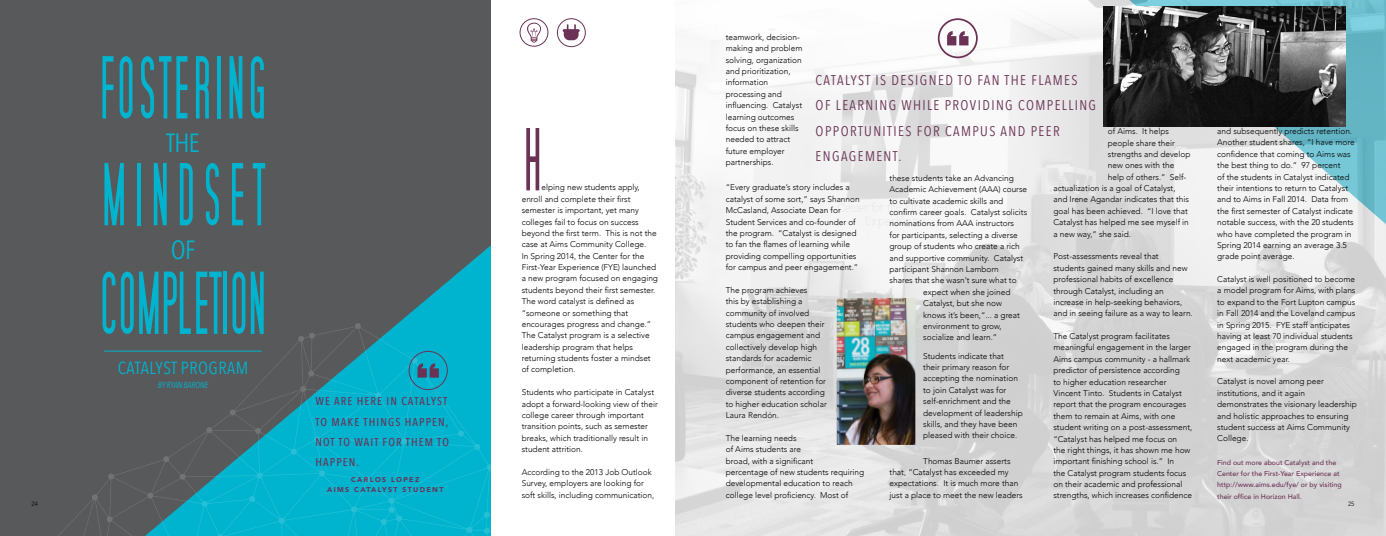
<style>
.page{position:relative;width:1386px;height:536px;background:#fff}
.page>*{position:absolute;margin:0;border:0;box-sizing:border-box;transform-origin:0 0}
.t1{font:77.88px "SF Movie Poster Condensed";letter-spacing:-.05em;color:#00b4cf}
.t2{font:77.88px "SF Movie Poster Condensed";letter-spacing:-.01em;color:#00b4cf}
.t3{font:77.88px "SF Movie Poster Condensed";letter-spacing:.05em;color:#00b4cf}
.t4{font:77.88px "SF Movie Poster Condensed";color:#6b3255}
.t5{font:26.25px "Avenir Next Condensed";color:#00b4cf}
.t6{font:17.5px "Avenir Next Condensed";letter-spacing:.025em;color:#00b4cf}
.t7{font:14px/25.4px "Avenir Next Condensed";letter-spacing:.1em;color:#6b3255}
.t8{font:500 11.38px/20.1px "Avenir Next Condensed";letter-spacing:.1em;color:#6b3255}
.t9{font:italic 8.75px "Avenir Next Condensed";letter-spacing:-.025em;color:#00b4cf}
.t10{font:300 8.31px/11.4px "Avenir";color:#000}
.t11{font:500 7px/11.4px "Avenir";color:#6b3255}
.t12{font:900 7px/10.5px "Avenir";letter-spacing:.2em;color:#6b3255;text-align:center}
.t13{font:300 6.12px "Avenir";color:#000}
</style>
<div class="page">
<div style="left:0;top:0;width:491px;height:536px;background:#58595b"></div>
<svg style="left:398px;top:245px;width:93px;height:78px"></svg>
<svg style="left:58px;top:323px;width:433px;height:213px"></svg>
<hr style="left:104px;top:351px;width:158px;height:1px;background:#00b4cf">
<div style="left:520px;top:18px;width:28px;height:28px;border:1px solid #6b3255;border-radius:50%"></div>
<svg style="left:527px;top:23px;width:14px;height:20px"></svg>
<div style="left:557px;top:18px;width:29px;height:29px;border:1px solid #6b3255;border-radius:50%"></div>
<hr style="left:563px;top:29px;width:17px;height:3px;background:#6b3255">
<svg style="left:564px;top:24px;width:15px;height:16px"></svg>
<div style="left:409px;top:351px;width:39px;height:39px;border:1px solid #6b3255;border-radius:50%"></div>
<svg style="left:418px;top:363px;width:21px;height:14px"></svg>
<img style="left:675px;top:0;width:711px;height:536px">
<div style="left:938px;top:18px;width:40px;height:40px;border:2px solid #6b3255;border-radius:50%"></div>
<svg style="left:947px;top:31px;width:21px;height:14px"></svg>
<img style="left:1104px;top:6px;width:242px;height:120px">
<img style="left:837px;top:298px;width:78px;height:146px">
<p class="t10" style="left:726px;top:31px;width:78px">teamwork, decision&shy;making and problem solving, organization and prioritization, information processing and influencing. Catalyst learning outcomes focus on these skills needed to attract future employer partnerships.</p>
<p class="t10" style="left:726px;top:182px;width:136px">“Every graduate’s story includes a catalyst of some sort,” says Shannon McCasland, Associate Dean for Student Services and co-founder of the program. “Catalyst is designed to fan the flames of learning while providing compelling opportunities for campus and peer engagement.”</p>
<p class="t10" style="left:726px;top:284px;width:103px">The program achieves<br>this by establishing a community of involved students who deepen their campus engagement and collectively develop high standards for academic performance, an essential component of retention for diverse students according to higher education scholar<br>Laura Rendón.</p>
<p class="t10" style="left:726px;top:432px;width:140px">The learning needs<br>of Aims students are<br>broad, with a significant<br>percentage of new students requiring developmental education to reach college level proficiency. Most of</p>
<h1 class="t2" style="left:98px;top:46px;width:172px">FOSTERING</h1>
<h2 class="t5" style="left:166px;top:120px;width:35px">THE</h2>
<h1 class="t3" style="left:100px;top:153px;width:168px">MINDSET</h1>
<h2 class="t5" style="left:171px;top:227px;width:26px">OF</h2>
<h1 class="t1" style="left:98px;top:261px;width:172px">COMPLETION</h1>
<h3 class="t7" style="left:816px;top:67px;width:282px">CATALYST IS DESIGNED TO FAN THE FLAMES<br>OF LEARNING WHILE PROVIDING COMPELLING<br>OPPORTUNITIES FOR CAMPUS AND PEER<br>ENGAGEMENT.</h3>
<p class="t10" style="left:1217px;top:125px;width:139px">and subsequently predicts retention.<br>Another student shares, “I have more confidence that coming to Aims was the best thing to do.” 97 percent<br>of the students in Catalyst indicated their intentions to return to Catalyst and to Aims in Fall 2014. Data from the first semester of Catalyst indicate notable success, with the 20 students who have completed the program in Spring 2014 earning an average 3.5 grade point average.</p>
<p class="t10" style="left:1217px;top:273px;width:140px">Catalyst is well positioned to become a model program for Aims, with plans to expand to the Fort Lupton campus in Fall 2014 and the Loveland campus in Spring 2015. FYE staff anticipates having at least 70 individual students engaged in the program during the next academic year.</p>
<p class="t10" style="left:1217px;top:376px;width:141px">Catalyst is novel among peer institutions, and it again demonstrates the visionary leadership and holistic approaches to ensuring student success at Aims Community<br>College.</p>
<p class="t11" style="left:1217px;top:456px;width:126px">Find out more about Catalyst and the Center for the First-Year Experience at http://www.aims.edu/fye/ or by visiting their office in Horizon Hall.</p>
<p class="t10" style="left:1108px;top:126px;width:63px">of Aims. It helps</p>
<p class="t10" style="left:1108px;top:137px;width:69px">people share their</p>
<p class="t10" style="left:1108px;top:148px;width:84px">strengths and develop</p>
<p class="t10" style="left:1108px;top:160px;width:68px">new ones with the</p>
<p class="t10" style="left:1108px;top:171px;width:80px">help of others.” Self-</p>
<p class="t10" style="left:1053px;top:182px;width:124px">actualization is a goal of Catalyst,</p>
<p class="t10" style="left:1053px;top:194px;width:137px">and Irene Agandar indicates that this</p>
<p class="t10" style="left:1053px;top:205px;width:136px">goal has been achieved. “I love that</p>
<p class="t10" style="left:1053px;top:217px;width:137px">Catalyst has helped me see myself in</p>
<p class="t10" style="left:1053px;top:228px;width:79px">a new way,” she said.</p>
<p class="t10" style="left:1053px;top:251px;width:141px">Post-assessments reveal that<br>students gained many skills and new professional habits of excellence through Catalyst, including an increase in help-seeking behaviors, and in seeing failure as a way to learn.</p>
<p class="t10" style="left:1053px;top:330px;width:141px">The Catalyst program facilitates meaningful engagement in the larger Aims campus community - a hallmark predictor of persistence according<br>to higher education researcher Vincent Tinto. Students in Catalyst report that the program encourages them to remain at Aims, with one student writing on a post-assessment, “Catalyst has helped me focus on<br>the right things, it has shown me how important finishing school is.” In<br>the Catalyst program students focus on their academic and professional strengths, which increases confidence</p>
<h1 class="t4" style="left:522px;top:118px;width:24px">H</h1>
<p class="t10" style="left:890px;top:172px;width:126px">these students take an Advancing</p>
<p class="t10" style="left:890px;top:184px;width:139px">Academic Achievement (AAA) course</p>
<p class="t10" style="left:890px;top:195px;width:115px">to cultivate academic skills and</p>
<p class="t10" style="left:890px;top:206px;width:139px">confirm career goals. Catalyst solicits</p>
<p class="t10" style="left:890px;top:218px;width:126px">nominations from AAA instructors</p>
<p class="t10" style="left:890px;top:229px;width:130px">for participants, selecting a diverse</p>
<p class="t10" style="left:890px;top:240px;width:132px">group of students who create a rich</p>
<p class="t10" style="left:890px;top:252px;width:135px">and supportive community. Catalyst</p>
<p class="t10" style="left:890px;top:263px;width:111px">participant Shannon Lamborn</p>
<p class="t10" style="left:890px;top:275px;width:129px">shares that she wasn’t sure what to</p>
<p class="t10" style="left:923px;top:286px;width:89px">expect when she joined</p>
<p class="t10" style="left:923px;top:297px;width:80px">Catalyst, but she now</p>
<p class="t10" style="left:923px;top:309px;width:98px">knows it’s been,“... a great</p>
<p class="t10" style="left:923px;top:320px;width:80px">environment to grow,</p>
<p class="t10" style="left:923px;top:331px;width:76px">socialize and learn.”</p>
<p class="t10" style="left:923px;top:350px;width:101px">Students indicate that their primary reason for accepting the nomination to join Catalyst was for self-enrichment and the development of leadership skills, and they have been pleased with their choice.</p>
<p class="t10" style="left:890px;top:455px;width:135px;text-indent:34px">Thomas Baumer asserts that, “Catalyst has exceeded my expectations. It is much more than just a place to meet the new leaders</p>
<p class="t10" style="left:522px;top:182px;width:138px;text-indent:20px">elping new students apply, enroll and complete their first semester is important, yet many colleges fail to focus on success beyond the first term. This is not the case at Aims Community College.<br>In Spring 2014, the Center for the<br>First-Year Experience (FYE) launched a new program focused on engaging students beyond their first semester.<br>The word catalyst is defined as “someone or something that encourages progress and change.”<br>The Catalyst program is a selective leadership program that helps returning students foster a mindset of completion.</p>
<p class="t10" style="left:522px;top:386px;width:138px">Students who participate in Catalyst adopt a forward-looking view of their college career through important transition points, such as semester breaks, which traditionally result in student attrition.</p>
<p class="t10" style="left:522px;top:466px;width:134px">According to the 2013 Job Outlook<br>Survey, employers are looking for soft skills, including communication,</p>
<h3 class="t6" style="left:118px;top:352px;width:132px">CATALYST PROGRAM</h3>
<p class="t9" style="left:158px;top:379px;width:52px">BY RYAN BARONE</p>
<h3 class="t8" style="left:315px;top:391px;width:135px">WE ARE HERE IN CATALYST<br>TO MAKE THINGS HAPPEN,<br>NOT TO WAIT FOR THEM TO<br>HAPPEN.</h3>
<p class="t12" style="left:327px;top:473px;width:118px">CARLOS LOPEZ<br>AIMS CATALYST STUDENT</p>
<p class="t13" style="left:32px;top:499px;width:8px">24</p>
<p class="t13" style="left:1348px;top:500px;width:8px">25</p>
</div>
